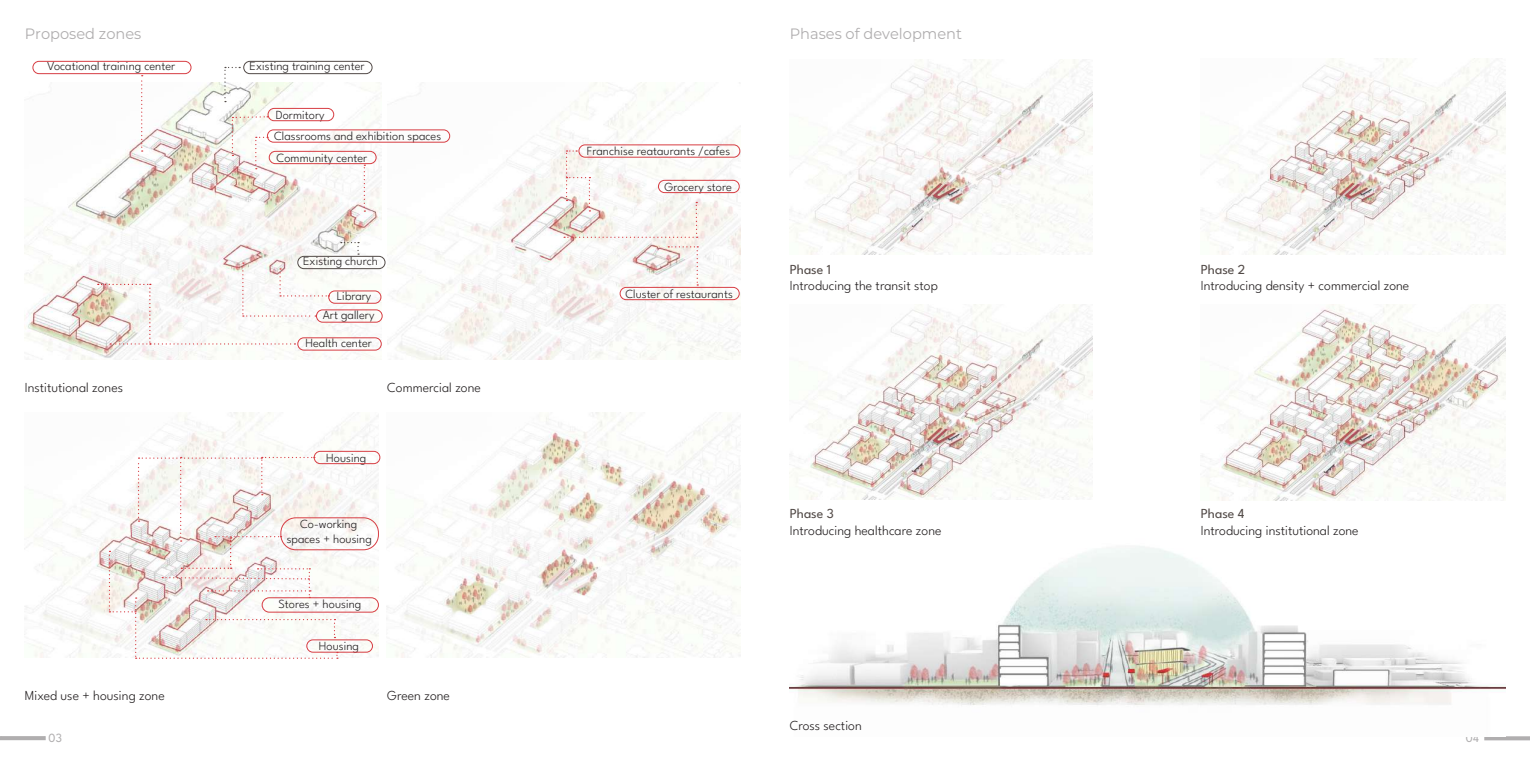
<style>
.page{position:relative;width:1530px;height:765px;background:#fff}
.page>*{position:absolute;margin:0;border:0;box-sizing:border-box;transform-origin:0 0}
.t1{font:100 15px "Montserrat";color:#b0aeaf}
.t2{font:300 13.75px "League Spartan";color:#231f20}
.t3{font:13.75px "League Spartan";color:#524a47}
.t4{font:300 12.5px "League Spartan";color:#231f20}
.t5{font:12.5px "League Spartan";color:#b0aeaf}
.t6{font:300 12.38px/15px "League Spartan";color:#231f20;text-align:center}
</style>
<div class="page">
<div style="left:0;top:736px;width:46px;height:4px;border:1px solid #b0aeaf"></div>
<div style="left:1484px;top:736px;width:46px;height:4px;border:1px solid #b0aeaf"></div>
<img style="left:25px;top:82px;width:356px;height:278px">
<img style="left:388px;top:82px;width:353px;height:277px">
<img style="left:25px;top:413px;width:354px;height:244px">
<img style="left:386px;top:413px;width:354px;height:244px">
<div style="left:33px;top:61px;width:158px;height:13px;border:1px solid #d73d43;border-radius:6px"></div>
<div style="left:268px;top:108px;width:66px;height:13px;border:1px solid #d73d43;border-radius:6px"></div>
<div style="left:579px;top:145px;width:161px;height:12px;border:1px solid #d73d43;border-radius:6px"></div>
<div style="left:658px;top:180px;width:82px;height:13px;border:1px solid #d73d43;border-radius:6px"></div>
<div style="left:620px;top:287px;width:120px;height:13px;border:1px solid #d73d43;border-radius:6px"></div>
<div style="left:328px;top:291px;width:53px;height:13px;border:1px solid #d73d43;border-radius:6px"></div>
<div style="left:269px;top:151px;width:107px;height:13px;border:1px solid #d73d43;border-radius:6px"></div>
<div style="left:316px;top:310px;width:66px;height:12px;border:1px solid #d73d43;border-radius:6px"></div>
<div style="left:267px;top:130px;width:183px;height:12px;border:1px solid #d73d43;border-radius:6px"></div>
<div style="left:243px;top:61px;width:129px;height:13px;border:1px solid #524a47;border-radius:6px"></div>
<div style="left:297px;top:256px;width:88px;height:13px;border:1px solid #524a47;border-radius:6px"></div>
<div style="left:297px;top:338px;width:85px;height:12px;border:1px solid #d73d43;border-radius:6px"></div>
<svg style="left:141px;top:75px;width:2px;height:77px"></svg>
<svg style="left:364px;top:165px;width:1px;height:47px"></svg>
<svg style="left:232px;top:116px;width:36px;height:53px"></svg>
<svg style="left:341px;top:242px;width:18px;height:13px"></svg>
<svg style="left:224px;top:67px;width:16px;height:35px"></svg>
<svg style="left:668px;top:246px;width:30px;height:40px"></svg>
<svg style="left:98px;top:263px;width:231px;height:82px"></svg>
<svg style="left:564px;top:150px;width:134px;height:88px"></svg>
<div style="left:314px;top:451px;width:66px;height:13px;border:1px solid #d73d43;border-radius:6px"></div>
<div style="left:281px;top:518px;width:98px;height:32px;border:1px solid #d73d43;border-radius:15px"></div>
<div style="left:306px;top:640px;width:67px;height:12px;border:1px solid #d73d43;border-radius:6px"></div>
<div style="left:262px;top:597px;width:117px;height:15px;border:1px solid #d73d43;border-radius:7px"></div>
<svg style="left:109px;top:457px;width:229px;height:202px"></svg>
<img style="left:790px;top:546px;width:715px;height:159px">
<img style="left:790px;top:60px;width:302px;height:195px">
<img style="left:1201px;top:58px;width:304px;height:196px">
<img style="left:790px;top:304px;width:302px;height:195px">
<img style="left:1201px;top:304px;width:304px;height:196px">
<p class="t1" style="left:25px;top:24px;width:118px">Proposed zones</p>
<p class="t1" style="left:790px;top:24px;width:174px">Phases of development</p>
<p class="t4" style="left:47px;top:57px;width:130px">Vocational training center</p>
<p class="t4" style="left:250px;top:57px;width:116px">Existing training center</p>
<p class="t6" style="left:276px;top:106px;width:50px">Dormitory</p>
<p class="t6" style="left:274px;top:127px;width:169px">Classrooms and exhibition spaces</p>
<p class="t4" style="left:277px;top:148px;width:92px">Community center</p>
<p class="t6" style="left:587px;top:142px;width:145px">Franchise reataurants /cafes</p>
<p class="t6" style="left:664px;top:178px;width:69px">Grocery store</p>
<p class="t4" style="left:303px;top:252px;width:76px">Existing church</p>
<p class="t4" style="left:337px;top:287px;width:36px">Library</p>
<p class="t6" style="left:625px;top:285px;width:109px">Cluster of restaurants</p>
<p class="t3" style="left:790px;top:259px;width:43px">Phase 1</p>
<p class="t2" style="left:790px;top:275px;width:150px">Introducing the transit stop</p>
<p class="t3" style="left:1201px;top:259px;width:46px">Phase 2</p>
<p class="t2" style="left:1201px;top:275px;width:210px">Introducing density + commercial zone</p>
<p class="t4" style="left:323px;top:306px;width:53px">Art gallery</p>
<p class="t4" style="left:305px;top:333px;width:68px">Health center</p>
<p class="t2" style="left:25px;top:377px;width:100px">Institutional zones</p>
<p class="t2" style="left:387px;top:377px;width:95px">Commercial zone</p>
<p class="t6" style="left:326px;top:449px;width:42px">Housing</p>
<p class="t6" style="left:287px;top:515px;width:87px">Co-working spaces + housing</p>
<p class="t3" style="left:790px;top:503px;width:46px">Phase 3</p>
<p class="t2" style="left:790px;top:520px;width:153px">Introducing healthcare zone</p>
<p class="t3" style="left:1201px;top:503px;width:45px">Phase 4</p>
<p class="t2" style="left:1201px;top:520px;width:159px">Introducing institutional zone</p>
<p class="t6" style="left:279px;top:595px;width:84px">Stores + housing</p>
<p class="t6" style="left:319px;top:637px;width:42px">Housing</p>
<p class="t2" style="left:25px;top:685px;width:141px">Mixed use + housing zone</p>
<p class="t2" style="left:387px;top:685px;width:64px">Green zone</p>
<p class="t2" style="left:790px;top:715px;width:74px">Cross section</p>
<p class="t5" style="left:49px;top:728px;width:15px">03</p>
<p class="t5" style="left:1466px;top:728px;width:15px">04</p>
</div>
